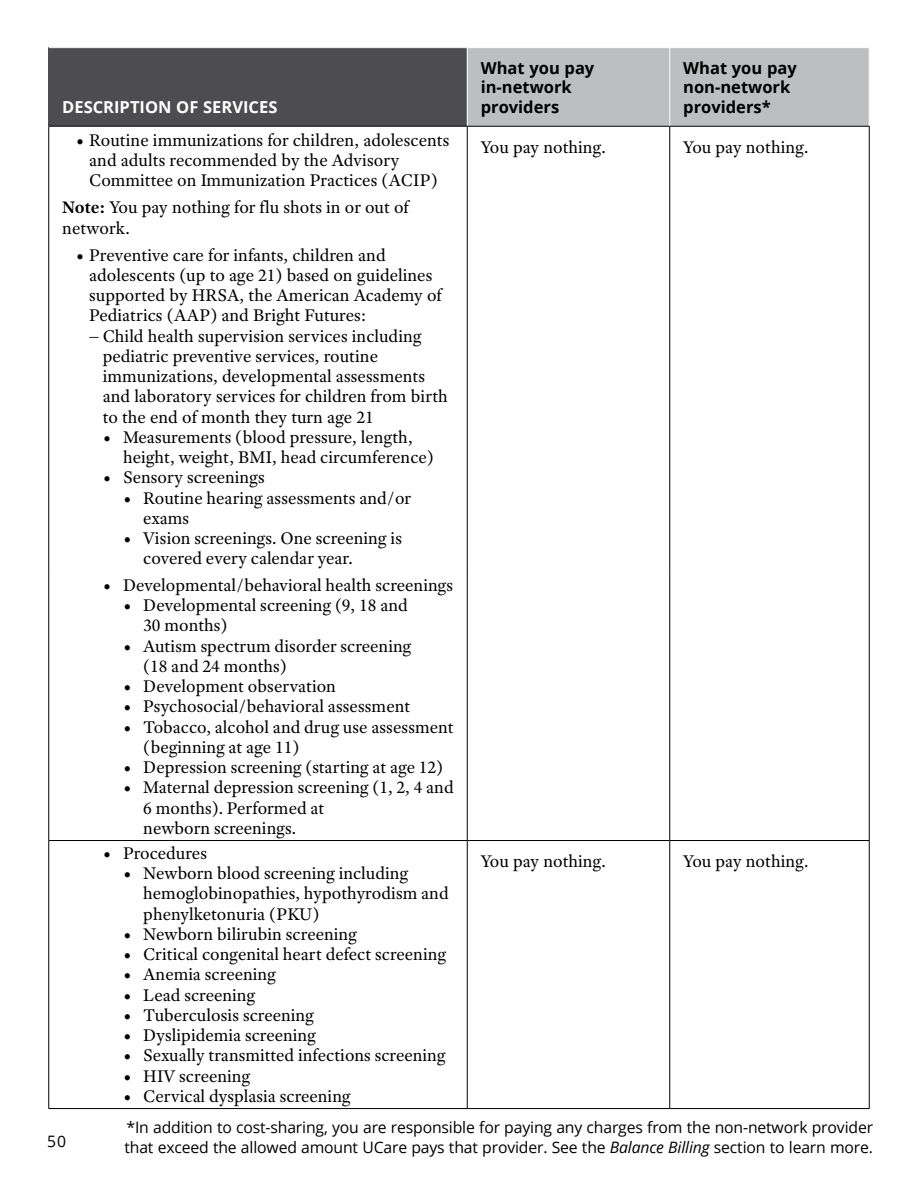
<style>
.page{position:relative;width:918px;height:1188px;background:#fff}
.page>*{position:absolute;margin:0;border:0;box-sizing:border-box;transform-origin:0 0}
.t1{font:18px/20.2px "Adobe Text Pro";color:#000}
.t2{font:700 16.5px/19.5px "Open Sans";color:#000}
.t3{font:700 16.5px "Open Sans";color:#fff}
.t4{font:15.75px/20.2px "Open Sans";letter-spacing:-.01em;color:#000}
.s1{font-weight:700}
.s2{font-style:italic}
</style>
<div class="page">
<div style="left:49px;top:48px;width:418px;height:78px;background:#4d4d4f"></div>
<div style="left:468px;top:48px;width:401px;height:78px;background:#bcbec0"></div>
<hr style="left:467px;top:127px;width:1px;height:444px;background:#000">
<hr style="left:669px;top:127px;width:1px;height:444px;background:#000">
<hr style="left:869px;top:127px;width:1px;height:444px;background:#000">
<hr style="left:467px;top:841px;width:1px;height:267px;background:#000">
<hr style="left:669px;top:841px;width:1px;height:267px;background:#000">
<hr style="left:869px;top:841px;width:1px;height:267px;background:#000">
<hr style="left:48px;top:840px;width:419px;height:1px;background:#000">
<hr style="left:467px;top:840px;width:203px;height:1px;background:#000">
<hr style="left:670px;top:840px;width:200px;height:1px;background:#000">
<hr style="left:48px;top:127px;width:1px;height:444px;background:#000">
<hr style="left:48px;top:571px;width:1px;height:269px;background:#000">
<hr style="left:467px;top:571px;width:1px;height:269px;background:#000">
<hr style="left:669px;top:571px;width:1px;height:269px;background:#000">
<hr style="left:869px;top:571px;width:1px;height:269px;background:#000">
<hr style="left:48px;top:841px;width:1px;height:267px;background:#000">
<hr style="left:669px;top:48px;width:1px;height:78px;background:#fff">
<hr style="left:48px;top:126px;width:419px;height:1px;background:#000">
<hr style="left:467px;top:126px;width:203px;height:1px;background:#000">
<hr style="left:670px;top:126px;width:200px;height:1px;background:#000">
<hr style="left:48px;top:1108px;width:419px;height:1px;background:#000">
<hr style="left:467px;top:1108px;width:203px;height:1px;background:#000">
<hr style="left:670px;top:1108px;width:200px;height:1px;background:#000">
<p class="t3" style="left:62px;top:95px;width:217px">DESCRIPTION OF SERVICES</p>
<p class="t1" style="left:89px;top:130px;width:362px;text-indent:-14px">• Routine immunizations for children, adolescents and adults recommended by the Advisory<br>Committee on Immunization Practices (ACIP)</p>
<p class="t1" style="left:62px;top:197px;width:348px"><span class="s1">Note:</span> You pay nothing for flu shots in or out of network.</p>
<p class="t1" style="left:76px;top:244px;width:311px">• Preventive care for infants, children and</p>
<p class="t1" style="left:89px;top:265px;width:345px">adolescents (up to age 21) based on guidelines</p>
<p class="t1" style="left:89px;top:285px;width:354px">supported by HRSA, the American Academy of</p>
<p class="t1" style="left:89px;top:305px;width:279px">Pediatrics (AAP) and Bright Futures:</p>
<p class="t1" style="left:89px;top:325px;width:334px">− Child health supervision services including</p>
<p class="t1" style="left:103px;top:346px;width:277px">pediatric preventive services, routine</p>
<p class="t1" style="left:103px;top:366px;width:324px">immunizations, developmental assessments</p>
<p class="t1" style="left:103px;top:386px;width:347px">and laboratory services for children from birth</p>
<p class="t1" style="left:103px;top:406px;width:272px">to the end of month they turn age 21</p>
<p class="t1" style="left:123px;top:427px;width:312px;text-indent:-20px">• Measurements (blood pressure, length, height, weight, BMI, head circumference)</p>
<p class="t1" style="left:103px;top:467px;width:163px">• Sensory screenings</p>
<p class="t1" style="left:143px;top:487px;width:269px;text-indent:-20px">• Routine hearing assessments and/or exams</p>
<p class="t1" style="left:143px;top:528px;width:260px;text-indent:-20px">• Vision screenings. One screening is covered every calendar year.</p>
<p class="t1" style="left:103px;top:575px;width:352px">• Developmental/behavioral health screenings</p>
<p class="t1" style="left:143px;top:595px;width:266px;text-indent:-20px">• Developmental screening (9, 18 and<br>30 months)</p>
<p class="t1" style="left:143px;top:635px;width:270px;text-indent:-20px">• Autism spectrum disorder screening (18 and 24 months)</p>
<p class="t1" style="left:123px;top:676px;width:214px">• Development observation</p>
<p class="t1" style="left:123px;top:696px;width:289px">• Psychosocial/behavioral assessment</p>
<p class="t1" style="left:143px;top:716px;width:312px;text-indent:-20px">• Tobacco, alcohol and drug use assessment (beginning at age 11)</p>
<p class="t1" style="left:123px;top:757px;width:322px">• Depression screening (starting at age 12)</p>
<p class="t1" style="left:143px;top:777px;width:312px;text-indent:-20px">• Maternal depression screening (1, 2, 4 and<br>6 months). Performed at<br>newborn screenings.</p>
<p class="t1" style="left:103px;top:843px;width:106px">• Procedures</p>
<p class="t1" style="left:143px;top:863px;width:307px;text-indent:-20px">• Newborn blood screening including hemoglobinopathies, hypothyrodism and phenylketonuria (PKU)</p>
<p class="t1" style="left:123px;top:924px;width:235px">• Newborn bilirubin screening</p>
<p class="t1" style="left:123px;top:944px;width:325px">• Critical congenital heart defect screening</p>
<p class="t1" style="left:123px;top:964px;width:154px">• Anemia screening</p>
<p class="t1" style="left:123px;top:984px;width:134px">• Lead screening</p>
<p class="t1" style="left:123px;top:1005px;width:192px">• Tuberculosis screening</p>
<p class="t1" style="left:123px;top:1025px;width:194px">• Dyslipidemia screening</p>
<p class="t1" style="left:123px;top:1045px;width:324px">• Sexually transmitted infections screening</p>
<p class="t1" style="left:123px;top:1065px;width:129px">• HIV screening</p>
<p class="t1" style="left:123px;top:1086px;width:229px">• Cervical dysplasia screening</p>
<p class="t2" style="left:481px;top:58px;width:115px">What you pay in‑network providers</p>
<p class="t2" style="left:683px;top:58px;width:115px">What you pay non‑network providers*</p>
<p class="t1" style="left:481px;top:136px;width:127px">You pay nothing.</p>
<p class="t1" style="left:683px;top:136px;width:127px">You pay nothing.</p>
<p class="t1" style="left:481px;top:851px;width:127px">You pay nothing.</p>
<p class="t1" style="left:683px;top:851px;width:127px">You pay nothing.</p>
<p class="t4" style="left:47px;top:1131px;width:20px">50</p>
<p class="t4" style="left:124px;top:1116px;width:750px">*In addition to cost-sharing, you are responsible for paying any charges from the non-network provider that exceed the allowed amount UCare pays that provider. See the <span class="s2">Balance Billing</span> section to learn more.</p>
</div>
